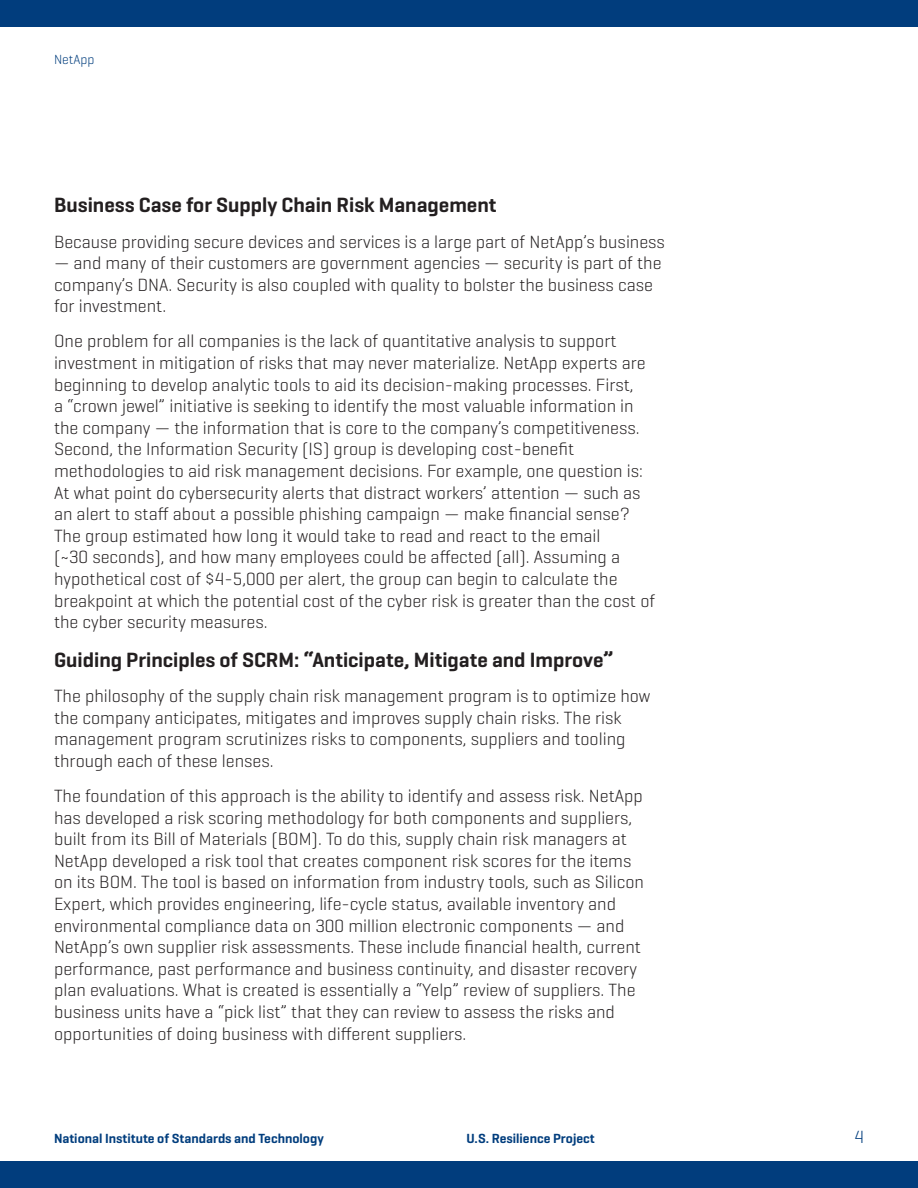
<style>
.page{position:relative;width:918px;height:1188px;background:#fff}
.page>*{position:absolute;margin:0;border:0;box-sizing:border-box;transform-origin:0 0}
.Subhead{font:600 21px "Geogrotesque";color:#231f20}
.Body_text{font:300 18px/21.6px "Geogrotesque";color:#231f20}
.t1{font:300 18px "Geogrotesque";color:#013d7d}
.t2{font:600 13.5px "Geogrotesque";color:#013d7d}
.t3{font:300 13.5px "Geogrotesque";color:#013d7d}
</style>
<div class="page">
<div style="left:0;top:1161px;width:918px;height:27px;background:#013d7d"></div>
<div style="left:0;top:0;width:918px;height:27px;background:#013d7d"></div>
<p class="t3" style="left:54px;top:51px;width:42px">NetApp</p>
<p class="Subhead" style="left:54px;top:192px;width:444px">Business Case for Supply Chain Risk Management</p>
<p class="Body_text" style="left:54px;top:230px;width:612px">Because providing secure devices and services is a large part of NetApp’s business</p>
<p class="Body_text" style="left:54px;top:252px;width:609px">— and many of their customers are government agencies — security is part of the company’s DNA. Security is also coupled with quality to bolster the business case for investment.</p>
<p class="Body_text" style="left:54px;top:330px;width:603px">One problem for all companies is the lack of quantitative analysis to support investment in mitigation of risks that may never materialize. NetApp experts are beginning to develop analytic tools to aid its decision-making processes. First,<br>a “crown jewel” initiative is seeking to identify the most valuable information in the company — the information that is core to the company’s competitiveness.<br>Second, the Information Security (IS) group is developing cost-benefit methodologies to aid risk management decisions. For example, one question is:<br>At what point do cybersecurity alerts that distract workers’ attention — such as an alert to staff about a possible phishing campaign — make financial sense?<br>The group estimated how long it would take to read and react to the email<br>(~30 seconds), and how many employees could be affected (all). Assuming a hypothetical cost of $4-5,000 per alert, the group can begin to calculate the breakpoint at which the potential cost of the cyber risk is greater than the cost of the cyber security measures.</p>
<p class="Subhead" style="left:54px;top:647px;width:561px">Guiding Principles of SCRM: “Anticipate, Mitigate and Improve”</p>
<p class="Body_text" style="left:54px;top:685px;width:598px">The philosophy of the supply chain risk management program is to optimize how the company anticipates, mitigates and improves supply chain risks. The risk management program scrutinizes risks to components, suppliers and tooling through each of these lenses.</p>
<p class="Body_text" style="left:54px;top:784px;width:591px">The foundation of this approach is the ability to identify and assess risk. NetApp has developed a risk scoring methodology for both components and suppliers, built from its Bill of Materials (BOM). To do this, supply chain risk managers at NetApp developed a risk tool that creates component risk scores for the items on its BOM. The tool is based on information from industry tools, such as Silicon Expert, which provides engineering, life-cycle status, available inventory and environmental compliance data on 300 million electronic components — and NetApp’s own supplier risk assessments. These include financial health, current performance, past performance and business continuity, and disaster recovery plan evaluations. What is created is essentially a “Yelp” review of suppliers. The business units have a “pick list” that they can review to assess the risks and opportunities of doing business with different suppliers.</p>
<p class="t2" style="left:54px;top:1130px;width:271px">National Institute of Standards and Technology</p>
<p class="t2" style="left:467px;top:1130px;width:130px">U.S. Resilience Project</p>
<p class="t1" style="left:854px;top:1126px;width:11px">4</p>
</div>
